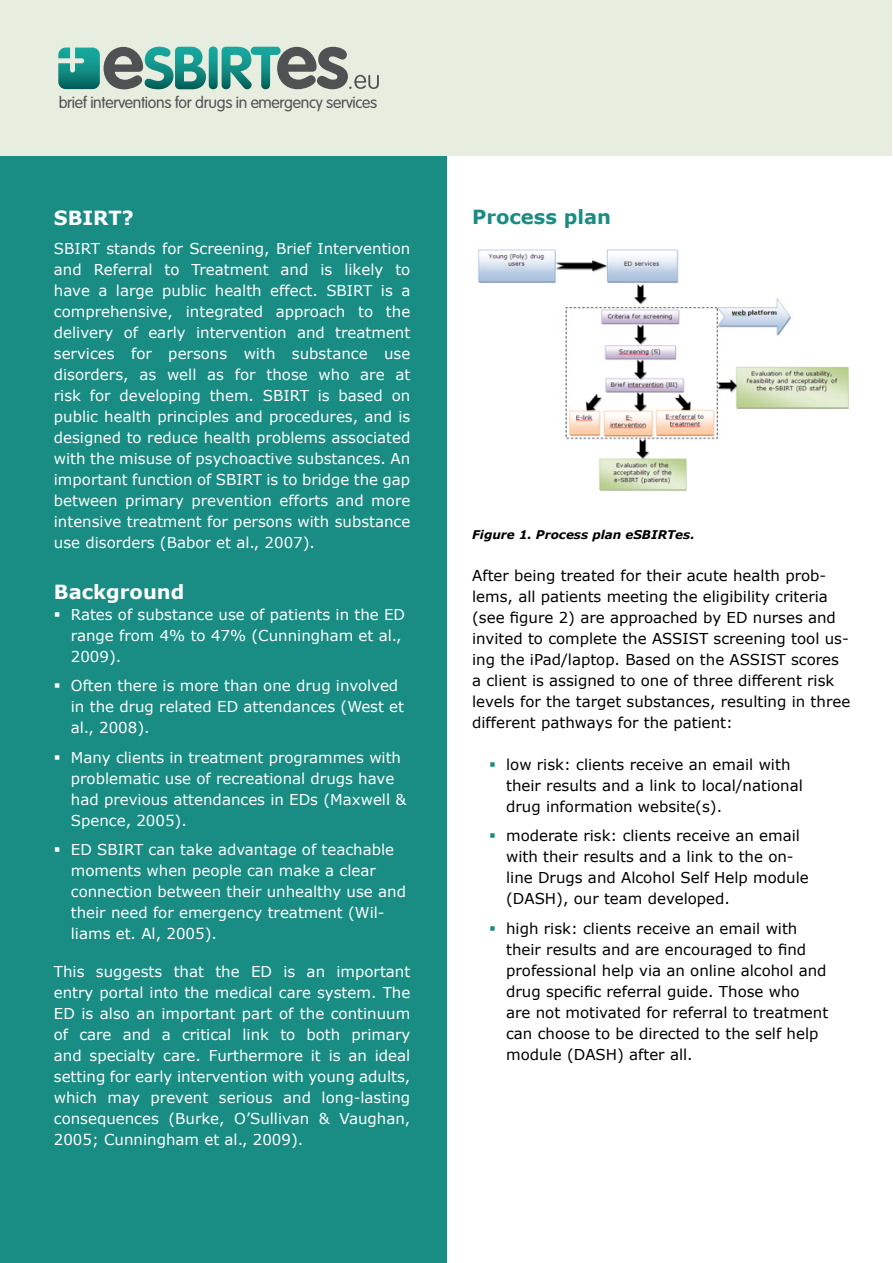
<style>
.page{position:relative;width:893px;height:1263px;background:#fff}
.page>*{position:absolute;margin:0;border:0;box-sizing:border-box;transform-origin:0 0}
.Spotlight{font:700 19.5px "Verdana";color:#fff}
.t1{font:700 19.5px "Verdana";color:#198c83}
.t2{font:300 15.9px "VAG Rounded Std";letter-spacing:-.02em;color:#4e5253}
.Spotlight-2{font:15px/21px "Verdana";color:#fff;text-align:justify}
.Bullets{font:15px/21px "Verdana";color:#000}
.Bullets-2{font:15px/21px "Verdana";color:#fff}
.t3{font:italic 700 12px "Verdana";color:#000}
</style>
<div class="page">
<div style="left:1px;top:0;width:891px;height:156px;background:#e7eedf"></div>
<svg style="left:58px;top:47px;width:148px;height:42px"></svg>
<svg style="left:209px;top:46px;width:9px;height:43px"></svg>
<svg style="left:222px;top:47px;width:157px;height:42px"></svg>
<div style="left:0;top:156px;width:446px;height:1107px;background:#198c83"></div>
<img style="left:478px;top:249px;width:371px;height:242px">
<p class="t2" style="left:59px;top:94px;width:320px">brief interventions for drugs in emergency services</p>
<p class="Spotlight" style="left:54px;top:205px;width:81px">SBIRT?</p>
<p class="Spotlight-2" style="left:54px;top:239px;width:358px">SBIRT stands for Screening, Brief Intervention and Referral to Treatment and is likely to have a large public health effect. SBIRT is a comprehensive, integrated approach to the delivery of early intervention and treatment services for persons with substance use disorders, as well as for those who are at risk for developing them. SBIRT is based on public health principles and procedures, and is designed to reduce health problems associated with the misuse of psychoactive substances. An important function of SBIRT is to bridge the gap between primary prevention efforts and more intensive treatment for persons with substance use disorders (Babor et al., 2007).</p>
<p class="Spotlight" style="left:54px;top:579px;width:132px">Background</p>
<p class="Bullets-2" style="left:71px;top:604px;width:336px">Rates of substance use of patients in the ED range from 4% to 47% (Cunningham et al.,<br>2009).</p>
<p class="Bullets-2" style="left:71px;top:676px;width:335px">Often there is more than one drug involved in the drug related ED attendances (West et al., 2008).</p>
<p class="Bullets-2" style="left:71px;top:747px;width:337px">Many clients in treatment programmes with problematic use of recreational drugs have had previous attendances in EDs (Maxwell &amp; Spence, 2005).</p>
<p class="Bullets-2" style="left:71px;top:840px;width:337px">ED SBIRT can take advantage of teachable moments when people can make a clear connection between their unhealthy use and their need for emergency treatment (Wil&shy;liams et. Al, 2005).</p>
<p class="Spotlight-2" style="left:54px;top:962px;width:358px">This suggests that the ED is an important entry portal into the medical care system. The ED is also an important part of the continuum of care and a critical link to both primary and specialty care. Furthermore it is an ideal setting for early intervention with young adults, which may prevent serious and long-lasting consequences (Burke, O’Sullivan &amp; Vaughan, 2005; Cunningham et al., 2009).</p>
<p class="t1" style="left:472px;top:204px;width:140px">Process plan</p>
<p class="t3" style="left:472px;top:526px;width:224px">Figure 1. Process plan eSBIRTes.</p>
<p class="Bullets" style="left:472px;top:565px;width:380px">After being treated for their acute health prob&shy;lems, all patients meeting the eligibility criteria (see figure 2) are approached by ED nurses and invited to complete the ASSIST screening tool us&shy;ing the iPad/laptop. Based on the ASSIST scores a client is assigned to one of three different risk levels for the target substances, resulting in three different pathways for the patient:</p>
<p class="Bullets" style="left:506px;top:754px;width:298px">low risk: clients receive an email with their results and a link to local/national drug information website(s).</p>
<p class="Bullets" style="left:506px;top:825px;width:304px">moderate risk: clients receive an email with their results and a link to the on&shy;line Drugs and Alcohol Self Help module (DASH), our team developed.</p>
<p class="Bullets" style="left:506px;top:918px;width:324px">high risk: clients receive an email with their results and are encouraged to find professional help via an online alcohol and drug specific referral guide. Those who<br>are not motivated for referral to treatment can choose to be directed to the self help module (DASH) after all.</p>
</div>
